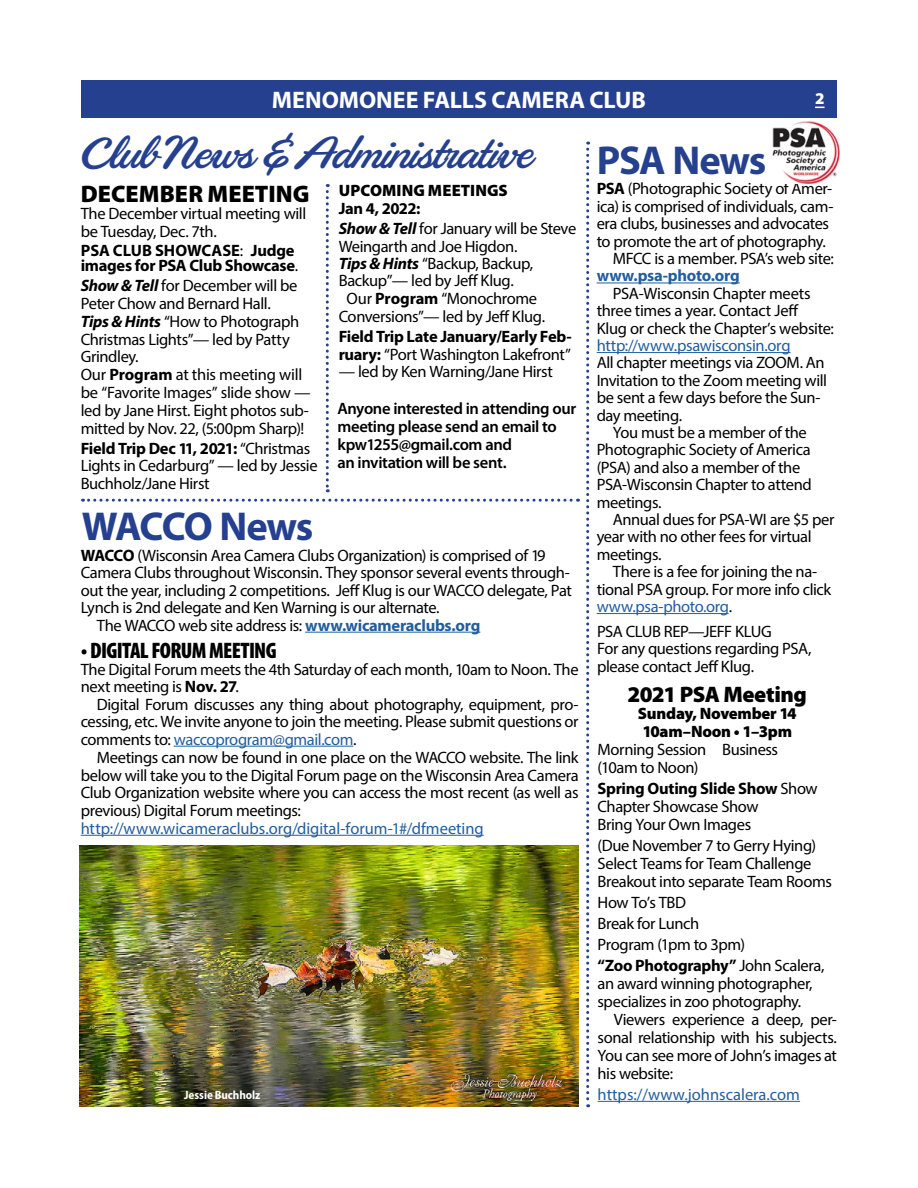
<style>
.page{position:relative;width:918px;height:1188px;background:#fff}
.page>*{position:absolute;margin:0;border:0;box-sizing:border-box;transform-origin:0 0}
.t1{font:45px "Sauber Script";letter-spacing:-.025em;color:#25408f}
.t2{font:700 40.5px "Myriad Pro";letter-spacing:-.035em;color:#25408f}
.t3{font:700 24px "Myriad Pro";color:#fff}
.t4{font:900 24px "Myriad Pro";color:#000}
.t5{font:900 condensed 22.5px "Myriad Pro";letter-spacing:-.03em;color:#000}
.t6{font:900 22.5px "Myriad Pro";letter-spacing:-.02em;color:#000}
.t7{font:16.5px/17.4px "Myriad Pro";letter-spacing:-.025em;color:#000}
.t8{font:16.5px "Myriad Pro";letter-spacing:-.005em;color:#215e9e}
.t9{font:700 16.5px/15px "Myriad Pro";letter-spacing:-.02em;color:#000}
.t10{font:600 16.5px/18px "Myriad Pro";letter-spacing:-.025em;color:#000}
.t11{font:900 16.5px/17.4px "Myriad Pro";letter-spacing:-.015em;color:#000}
.t12{font:700 16.5px "Myriad Pro";letter-spacing:-.015em;color:#215e9e}
.t13{font:900 16.5px "Myriad Pro";letter-spacing:.005em;color:#000}
.t14{font:900 16.5px "Myriad Pro";color:#fff}
.t15{font:700 semi-condensed 12px "Myriad Pro";letter-spacing:-.005em;color:#fff}
.s1{font-weight:700}
.s2{color:#215e9e}
.s3{font-weight:400}
.s4{font-weight:700;font-style:italic}
.s5{font-weight:700;color:#215e9e}
</style>
<div class="page">
<svg style="left:89px;top:499px;width:490px;height:3px"></svg>
<hr style="left:305px;top:632px;width:175px;height:1px;background:#215e9e">
<hr style="left:174px;top:746px;width:179px;height:1px;background:#215e9e">
<hr style="left:81px;top:835px;width:403px;height:1px;background:#215e9e">
<svg style="left:586px;top:142px;width:3px;height:965px"></svg>
<div style="left:81px;top:81px;width:756px;height:37px;background:#25408f"></div>
<hr style="left:597px;top:283px;width:143px;height:1px;background:#215e9e">
<hr style="left:597px;top:352px;width:194px;height:1px;background:#215e9e">
<hr style="left:597px;top:613px;width:132px;height:1px;background:#215e9e">
<img style="left:772px;top:121px;width:68px;height:63px">
<hr style="left:598px;top:1101px;width:202px;height:1px;background:#215e9e">
<svg style="left:326px;top:184px;width:3px;height:308px"></svg>
<img style="left:79px;top:846px;width:500px;height:261px">
<h3 class="t3" style="left:272px;top:87px;width:376px">MENOMONEE FALLS CAMERA CLUB</h3>
<p class="t14" style="left:815px;top:89px;width:11px">2</p>
<h2 class="t2" style="left:597px;top:138px;width:171px">PSA News</h2>
<p class="t7" style="left:597px;top:180px;width:237px"><span class="s1">PSA</span> (Photographic Society of Amer-</p>
<p class="t7" style="left:597px;top:197px;width:238px">ica) is comprised of individuals, cam-</p>
<p class="t7" style="left:597px;top:215px;width:234px">era clubs, businesses and advocates</p>
<p class="t7" style="left:597px;top:232px;width:231px">to promote the art of photography.</p>
<p class="t7" style="left:613px;top:249px;width:222px">MFCC is a member. PSA’s web site:</p>
<p class="t12" style="left:597px;top:267px;width:145px">www.psa-photo.org</p>
<p class="t7" style="left:597px;top:284px;width:239px;text-indent:16px">PSA-Wisconsin Chapter meets three times a year. Contact Jeff<br>Klug or check the Chapter’s website:</p>
<p class="t8" style="left:597px;top:335px;width:195px">http://www.psawisconsin.org</p>
<p class="t7" style="left:597px;top:354px;width:232px">All chapter meetings via ZOOM. An<br>Invitation to the Zoom meeting will be sent a few days before the Sun&shy;day meeting.</p>
<p class="t7" style="left:597px;top:424px;width:217px;text-indent:16px">You must be a member of the<br>Photographic Society of America (PSA) and also a member of the<br>PSA-Wisconsin Chapter to attend meetings.</p>
<p class="t7" style="left:597px;top:511px;width:239px;text-indent:16px">Annual dues for PSA-WI are $5 per year with no other fees for virtual meetings.</p>
<p class="t7" style="left:597px;top:563px;width:236px;text-indent:16px">There is a fee for joining the na&shy;tional PSA group. For more info click <span class="s2">www.psa-photo.org</span>.</p>
<p class="t7" style="left:597px;top:623px;width:216px">PSA CLUB REP—JEFF KLUG<br>For any questions regarding PSA, please contact Jeff Klug.</p>
<h3 class="t6" style="left:628px;top:682px;width:181px">2021 PSA Meeting</h3>
<p class="t11" style="left:638px;top:705px;width:160px">Sunday, November 14<br>10am–Noon • 1–3pm</p>
<p class="t7" style="left:598px;top:740px;width:182px;line-height:18px">Morning Session Business (10am to Noon)</p>
<p class="t7" style="left:598px;top:779px;width:222px;line-height:18px"><span class="s1">Spring Outing Slide Show</span> Show<br>Chapter Showcase Show<br>Bring Your Own Images</p>
<p class="t7" style="left:598px;top:836px;width:236px;line-height:18px">(Due November 7 to Gerry Hying)<br>Select Teams for Team Challenge<br>Breakout into separate Team Rooms</p>
<p class="t7" style="left:598px;top:891px;width:228px;line-height:21px">How To’s TBD<br>Break for Lunch<br>Program (1pm to 3pm)<br><span class="s1">“Zoo Photography”</span> John Scalera,</p>
<p class="t7" style="left:598px;top:974px;width:217px">an award winning photographer,</p>
<p class="t7" style="left:598px;top:992px;width:205px">specializes in zoo photography.</p>
<p class="t7" style="left:614px;top:1010px;width:225px">Viewers experience a deep, per-</p>
<p class="t7" style="left:598px;top:1028px;width:241px">sonal relationship with his subjects.</p>
<p class="t7" style="left:598px;top:1046px;width:241px">You can see more of John’s images at</p>
<p class="t7" style="left:598px;top:1064px;width:77px">his website:</p>
<p class="t8" style="left:598px;top:1084px;width:204px">https://www.johnscalera.com</p>
<h1 class="t1" style="left:80px;top:121px;width:454px">Club News &amp; Administrative</h1>
<h3 class="t4" style="left:81px;top:180px;width:230px">DECEMBER MEETING</h3>
<p class="t7" style="left:81px;top:205px;width:227px">The December virtual meeting will be Tuesday, Dec. 7th.</p>
<p class="t9" style="left:81px;top:243px;width:219px">PSA CLUB SHOWCASE<span class="s3">:</span> Judge images for PSA Club Showcase<span class="s3">.</span></p>
<p class="t7" style="left:81px;top:277px;width:218px"><span class="s4">Show &amp; Tell</span> for December will be<br>Peter Chow and Bernard Hall.</p>
<p class="t7" style="left:81px;top:313px;width:231px"><span class="s4">Tips &amp; Hints</span> “How to Photograph<br>Christmas Lights”— led by Patty<br>Grindley.<br>Our <span class="s1">Program</span> at this meeting will be “Favorite Images” slide show — led by Jane Hirst. Eight photos sub&shy;mitted by Nov. 22, (5:00pm Sharp)!</p>
<p class="t7" style="left:81px;top:440px;width:238px"><span class="s1">Field Trip Dec 11, 2021:</span> “Christmas<br>Lights in Cedarburg” — led by Jessie<br>Buchholz/Jane Hirst</p>
<p class="t13" style="left:339px;top:182px;width:170px">UPCOMING MEETINGS</p>
<p class="t7" style="left:339px;top:198px;width:239px;line-height:20.4px"><span class="s1">Jan 4, 2022:<br></span><span class="s4">Show &amp; Tell</span> for January will be Steve</p>
<p class="t7" style="left:339px;top:237px;width:180px">Weingarth and Joe Higdon.</p>
<p class="t7" style="left:339px;top:255px;width:196px"><span class="s4">Tips &amp; Hints</span> “Backup, Backup,</p>
<p class="t7" style="left:339px;top:272px;width:177px">Backup”— led by Jeff Klug.</p>
<p class="t7" style="left:347px;top:290px;width:192px">Our <span class="s1">Program</span> “Monochrome</p>
<p class="t7" style="left:339px;top:307px;width:208px">Conversions”— led by Jeff Klug.</p>
<p class="t9" style="left:339px;top:328px;width:235px;line-height:17.4px">Field Trip Late January/Early Feb&shy;ruary: <span class="s3">“Port Washington Lakefront”</span></p>
<p class="t7" style="left:339px;top:363px;width:216px">— led by Ken Warning/Jane Hirst</p>
<p class="t10" style="left:337px;top:399px;width:240px">Anyone interested in attending our meeting please send an email to kpw1255@gmail.com and<br>an invitation will be sent.</p>
<h2 class="t2" style="left:82px;top:504px;width:233px">WACCO News</h2>
<p class="t7" style="left:81px;top:546px;width:467px"><span class="s1">WACCO</span> (Wisconsin Area Camera Clubs Organization) is comprised of 19</p>
<p class="t7" style="left:81px;top:564px;width:491px">Camera Clubs throughout Wisconsin. They sponsor several events through-</p>
<p class="t7" style="left:81px;top:581px;width:493px">out the year, including 2 competitions. Jeff Klug is our WACCO delegate, Pat</p>
<p class="t7" style="left:81px;top:599px;width:361px">Lynch is 2nd delegate and Ken Warning is our alternate.</p>
<p class="t7" style="left:97px;top:616px;width:385px">The WACCO web site address is: <span class="s5">www.wicameraclubs.org</span></p>
<h3 class="t5" style="left:81px;top:637px;width:198px">• DIGITAL FORUM MEETING</h3>
<p class="t7" style="left:81px;top:660px;width:500px">The Digital Forum meets the 4th Saturday of each month, 10am to Noon. The next meeting is <span class="s1">Nov. 27</span>.</p>
<p class="t7" style="left:81px;top:695px;width:500px;text-align:justify;text-indent:16px">Digital Forum discusses any thing about photography, equipment, pro&shy;cessing, etc. We invite anyone to join the meeting. Please submit questions or comments to: <span class="s2">waccoprogram@gmail.com</span>.</p>
<p class="t7" style="left:81px;top:749px;width:499px;text-align:justify;text-indent:16px">Meetings can now be found in one place on the WACCO website. The link below will take you to the Digital Forum page on the Wisconsin Area Camera Club Organization website where you can access the most recent (as well as previous) Digital Forum meetings:</p>
<p class="t8" style="left:81px;top:818px;width:405px">http://www.wicameraclubs.org/digital-forum-1#/dfmeeting</p>
<p class="t15" style="left:184px;top:1087px;width:78px">Jessie Buchholz</p>
</div>
